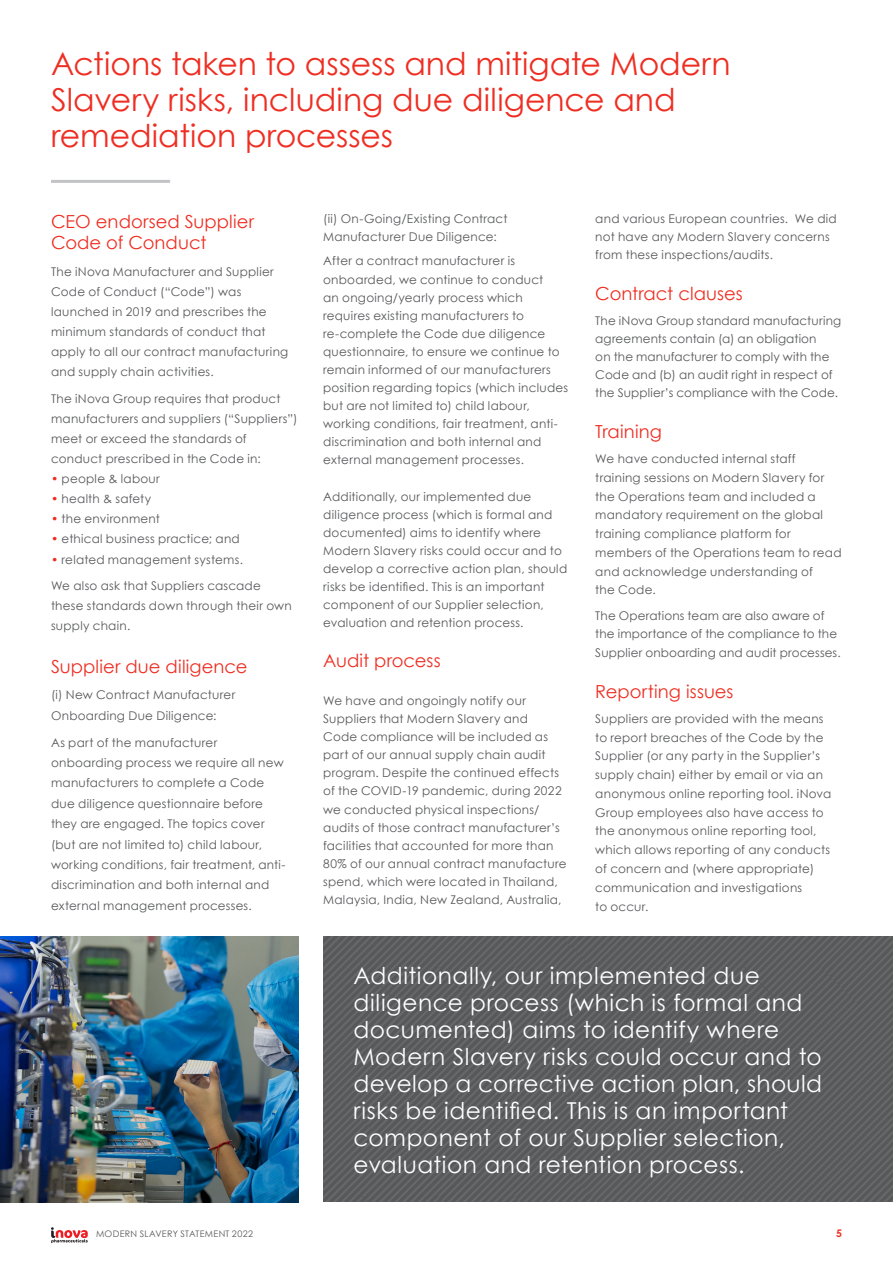
<style>
.page{position:relative;width:893px;height:1263px;background:#fff}
.page>*{position:absolute;margin:0;border:0;box-sizing:border-box;transform-origin:0 0}
.Section_Header{font:31.5px/36px "Century Gothic";color:#ee2e22}
.Body{font:23.25px/27px "Century Gothic";letter-spacing:.02em;color:#fff}
.Body-2{font:18px/21.6px "Century Gothic";color:#ee2e22}
.Body-3{font:12px/18px "Century Gothic";letter-spacing:.02em;color:#57585a}
.t1{font:700 10.5px "Century Gothic";color:#ee2e22}
.t2{font:9px "Century Gothic";letter-spacing:.035em;color:#57585a}
.s1{color:#ee2e22}
</style>
<div class="page">
<div style="left:324px;top:937px;width:569px;height:265px;background:linear-gradient(to right,#5d5e60,#5d5e60)"></div>
<img style="left:0;top:937px;width:298px;height:265px">
<svg style="left:51px;top:1227px;width:37px;height:16px"></svg>
<hr style="left:51px;top:180px;width:119px;height:3px;background:#c2c3c6">
<p class="Section_Header" style="left:51px;top:45px;width:681px">Actions taken to assess and mitigate Modern<br>Slavery risks, including due diligence and remediation processes</p>
<p class="Body-2" style="left:51px;top:210px;width:205px">CEO endorsed Supplier<br>Code of Conduct</p>
<p class="Body-3" style="left:51px;top:261px;width:239px;line-height:20.1px">The iNova Manufacturer and Supplier Code of Conduct (“Code”) was launched in 2019 and prescribes the minimum standards of conduct that apply to all our contract manufacturing and supply chain activities.</p>
<p class="Body-3" style="left:51px;top:388px;width:248px;line-height:20.1px">The iNova Group requires that product manufacturers and suppliers (“Suppliers”) meet or exceed the standards of conduct prescribed in the Code in:</p>
<p class="Body-3" style="left:51px;top:470px;width:110px"><span class="s1">•</span> people &amp; labour</p>
<p class="Body-3" style="left:51px;top:490px;width:102px"><span class="s1">•</span> health &amp; safety</p>
<p class="Body-3" style="left:51px;top:510px;width:110px"><span class="s1">•</span> the environment</p>
<p class="Body-3" style="left:51px;top:530px;width:190px"><span class="s1">•</span> ethical business practice; and</p>
<p class="Body-3" style="left:51px;top:550px;width:194px"><span class="s1">•</span> related management systems.</p>
<p class="Body-3" style="left:51px;top:575px;width:242px;line-height:20.1px">We also ask that Suppliers cascade these standards down through their own supply chain.</p>
<p class="Body-2" style="left:51px;top:655px;width:198px">Supplier due diligence</p>
<p class="Body-3" style="left:51px;top:685px;width:186px;line-height:20.4px">(i) New Contract Manufacturer<br>Onboarding Due Diligence:</p>
<p class="Body-3" style="left:51px;top:732px;width:236px;line-height:20.4px">As part of the manufacturer onboarding process we require all new manufacturers to complete a Code due diligence questionnaire before they are engaged. The topics cover (but are not limited to) child labour, working conditions, fair treatment, anti&shy;discrimination and both internal and external management processes.</p>
<p class="Body-3" style="left:323px;top:210px;width:186px">(ii) On-Going/Existing Contract<br>Manufacturer Due Diligence:</p>
<p class="Body-3" style="left:323px;top:252px;width:246px">After a contract manufacturer is onboarded, we continue to conduct<br>an ongoing/yearly process which requires existing manufacturers to re-complete the Code due diligence questionnaire, to ensure we continue to remain informed of our manufacturers position regarding topics (which includes but are not limited to) child labour, working conditions, fair treatment, anti&shy;discrimination and both internal and external management processes.</p>
<p class="Body-3" style="left:323px;top:487px;width:246px">Additionally, our implemented due diligence process (which is formal and documented) aims to identify where Modern Slavery risks could occur and to develop a corrective action plan, should risks be identified. This is an important component of our Supplier selection, evaluation and retention process.</p>
<p class="Body-2" style="left:323px;top:650px;width:119px">Audit process</p>
<p class="Body-3" style="left:323px;top:691px;width:245px">We have and ongoingly notify our Suppliers that Modern Slavery and<br>Code compliance will be included as part of our annual supply chain audit program. Despite the continued effects of the COVID-19 pandemic, during 2022 we conducted physical inspections/ audits of those contract manufacturer’s facilities that accounted for more than 80% of our annual contract manufacture spend, which were located in Thailand, Malaysia, India, New Zealand, Australia,</p>
<p class="Body-3" style="left:595px;top:209px;width:243px">and various European countries. We did not have any Modern Slavery concerns from these inspections/audits.</p>
<p class="Body-2" style="left:595px;top:283px;width:149px">Contract clauses</p>
<p class="Body-3" style="left:595px;top:311px;width:247px">The iNova Group standard manufacturing agreements contain (a) an obligation<br>on the manufacturer to comply with the Code and (b) an audit right in respect of the Supplier’s compliance with the Code.</p>
<p class="Body-2" style="left:595px;top:420px;width:68px">Training</p>
<p class="Body-3" style="left:595px;top:449px;width:248px;line-height:18.8px">We have conducted internal staff training sessions on Modern Slavery for the Operations team and included a mandatory requirement on the global training compliance platform for members of the Operations team to read and acknowledge understanding of<br>the Code.</p>
<p class="Body-3" style="left:595px;top:606px;width:247px;line-height:18.8px">The Operations team are also aware of the importance of the compliance to the<br>Supplier onboarding and audit processes.</p>
<p class="Body-2" style="left:595px;top:680px;width:140px">Reporting issues</p>
<p class="Body-3" style="left:595px;top:709px;width:238px;line-height:18.8px">Suppliers are provided with the means to report breaches of the Code by the Supplier (or any party in the Supplier’s supply chain) either by email or via an anonymous online reporting tool. iNova Group employees also have access to the anonymous online reporting tool, which allows reporting of any conducts of concern and (where appropriate) communication and investigations<br>to occur.</p>
<p class="Body" style="left:353px;top:962px;width:470px">Additionally, our implemented due diligence process (which is formal and documented) aims to identify where Modern Slavery risks could occur and to develop a corrective action plan, should risks be identified. This is an important component of our Supplier selection, evaluation and retention process.</p>
<p class="t2" style="left:96px;top:1228px;width:159px">MODERN SLAVERY STATEMENT 2022</p>
<p class="t1" style="left:836px;top:1226px;width:7px">5</p>
</div>
